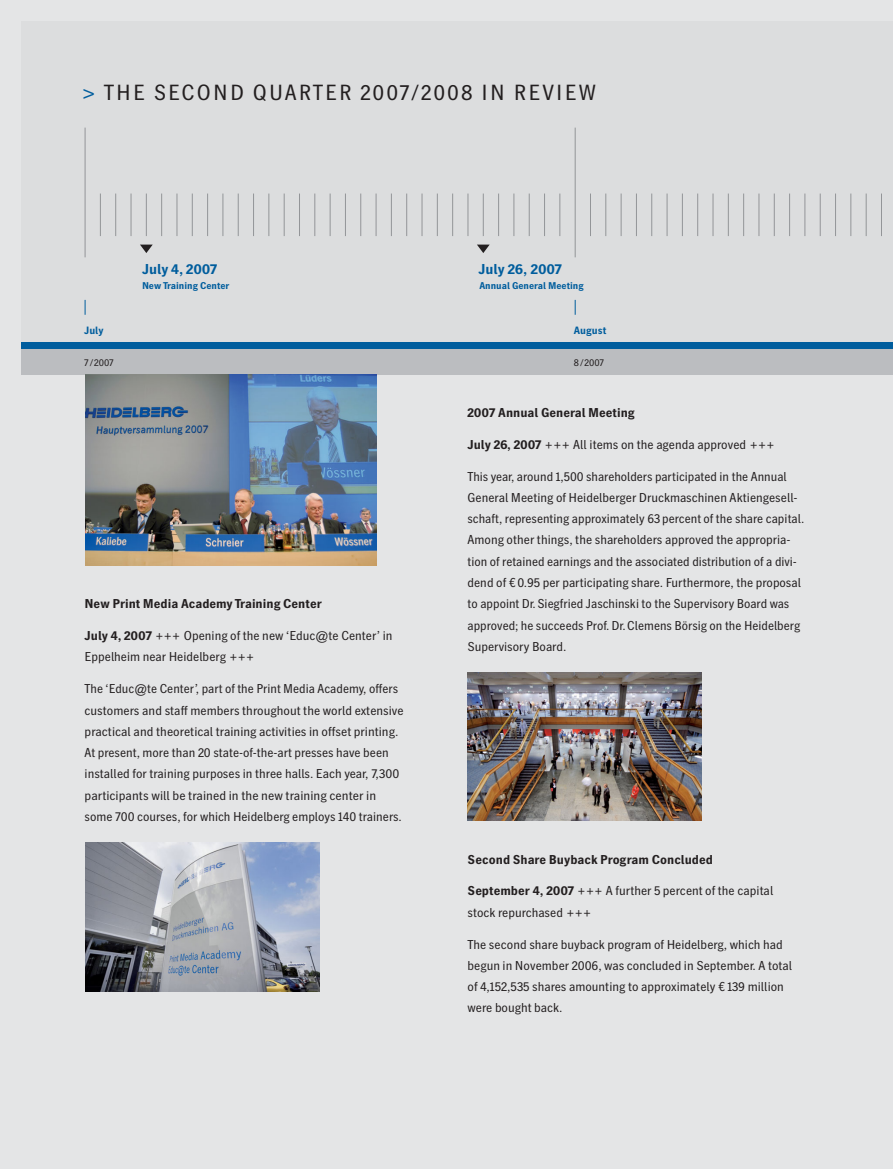
<style>
.page{position:relative;width:893px;height:1169px;background:#fff}
.page>*{position:absolute;margin:0;border:0;box-sizing:border-box;transform-origin:0 0}
.t1{font:21.75px "HD Gothic Prop NM";letter-spacing:.1em;color:#231f20}
.t2{font:700 14.25px "HD Gothic Prop NM";letter-spacing:-.005em;color:#005d9d}
.t3{font:12.75px/21.3px "HD Gothic Prop NM";color:#231f20}
.t4{font:700 12.75px "HD Gothic Prop NM";color:#231f20}
.t5{font:700 10.5px "HD Gothic Prop NM";color:#005d9d}
.t6{font:700 9.75px "HD Gothic Prop NM";color:#005d9d}
.t7{font:9.75px "HD Gothic Prop NM";letter-spacing:-.005em;color:#231f20}
.s1{color:#005d9d}
.s2{font-weight:700}
</style>
<div class="page">
<div style="left:0;top:0;width:892px;height:1168px;background:#e4e5e6"></div>
<div style="left:21px;top:21px;width:871px;height:321px;background:#dcddde"></div>
<div style="left:21px;top:349px;width:871px;height:25px;background:#bbbdc0"></div>
<svg style="left:85px;top:300px;width:1px;height:15px"></svg>
<svg style="left:574px;top:300px;width:1px;height:15px"></svg>
<div style="left:21px;top:342px;width:871px;height:7px;background:#005d9d"></div>
<hr style="left:85px;top:128px;width:1px;height:129px;background:#939598">
<hr style="left:100px;top:193px;width:1px;height:43px;background:#939598">
<hr style="left:115px;top:193px;width:1px;height:43px;background:#939598">
<hr style="left:131px;top:193px;width:1px;height:43px;background:#939598">
<hr style="left:146px;top:193px;width:1px;height:43px;background:#939598">
<hr style="left:161px;top:193px;width:1px;height:43px;background:#939598">
<hr style="left:176px;top:193px;width:1px;height:43px;background:#939598">
<hr style="left:192px;top:193px;width:1px;height:43px;background:#939598">
<hr style="left:207px;top:193px;width:1px;height:43px;background:#939598">
<hr style="left:222px;top:193px;width:1px;height:43px;background:#939598">
<hr style="left:238px;top:193px;width:1px;height:43px;background:#939598">
<hr style="left:253px;top:193px;width:1px;height:43px;background:#939598">
<hr style="left:268px;top:193px;width:1px;height:43px;background:#939598">
<hr style="left:284px;top:193px;width:1px;height:43px;background:#939598">
<hr style="left:299px;top:193px;width:1px;height:43px;background:#939598">
<hr style="left:314px;top:193px;width:1px;height:43px;background:#939598">
<hr style="left:330px;top:193px;width:1px;height:43px;background:#939598">
<hr style="left:345px;top:193px;width:1px;height:43px;background:#939598">
<hr style="left:360px;top:193px;width:1px;height:43px;background:#939598">
<hr style="left:375px;top:193px;width:1px;height:43px;background:#939598">
<hr style="left:391px;top:193px;width:1px;height:43px;background:#939598">
<hr style="left:406px;top:193px;width:1px;height:43px;background:#939598">
<hr style="left:421px;top:193px;width:1px;height:43px;background:#939598">
<hr style="left:437px;top:193px;width:1px;height:43px;background:#939598">
<hr style="left:452px;top:193px;width:1px;height:43px;background:#939598">
<hr style="left:467px;top:193px;width:1px;height:43px;background:#939598">
<hr style="left:483px;top:193px;width:1px;height:43px;background:#939598">
<hr style="left:498px;top:193px;width:1px;height:43px;background:#939598">
<hr style="left:513px;top:193px;width:1px;height:43px;background:#939598">
<hr style="left:529px;top:193px;width:1px;height:43px;background:#939598">
<hr style="left:544px;top:193px;width:1px;height:43px;background:#939598">
<hr style="left:559px;top:193px;width:1px;height:43px;background:#939598">
<hr style="left:590px;top:193px;width:1px;height:43px;background:#939598">
<hr style="left:605px;top:193px;width:1px;height:43px;background:#939598">
<hr style="left:620px;top:193px;width:1px;height:43px;background:#939598">
<hr style="left:636px;top:193px;width:1px;height:43px;background:#939598">
<hr style="left:651px;top:193px;width:1px;height:43px;background:#939598">
<hr style="left:666px;top:193px;width:1px;height:43px;background:#939598">
<hr style="left:682px;top:193px;width:1px;height:43px;background:#939598">
<hr style="left:697px;top:193px;width:1px;height:43px;background:#939598">
<hr style="left:712px;top:193px;width:1px;height:43px;background:#939598">
<hr style="left:728px;top:193px;width:1px;height:43px;background:#939598">
<hr style="left:743px;top:193px;width:1px;height:43px;background:#939598">
<hr style="left:758px;top:193px;width:1px;height:43px;background:#939598">
<hr style="left:773px;top:193px;width:1px;height:43px;background:#939598">
<hr style="left:789px;top:193px;width:1px;height:43px;background:#939598">
<hr style="left:804px;top:193px;width:1px;height:43px;background:#939598">
<hr style="left:819px;top:193px;width:1px;height:43px;background:#939598">
<hr style="left:835px;top:193px;width:1px;height:43px;background:#939598">
<hr style="left:850px;top:193px;width:1px;height:43px;background:#939598">
<hr style="left:865px;top:193px;width:1px;height:43px;background:#939598">
<hr style="left:881px;top:193px;width:1px;height:43px;background:#939598">
<hr style="left:574px;top:128px;width:1px;height:129px;background:#939598">
<svg style="left:140px;top:244px;width:13px;height:9px"></svg>
<svg style="left:477px;top:244px;width:12px;height:9px"></svg>
<img style="left:468px;top:672px;width:234px;height:149px">
<img style="left:85px;top:374px;width:291px;height:192px">
<img style="left:85px;top:842px;width:234px;height:149px">
<h1 class="t1" style="left:82px;top:84px;width:515px"><span class="s1">&gt;</span> THE SECOND QUARTER 2007/2008 IN REVIEW</h1>
<p class="t5" style="left:84px;top:326px;width:21px">July</p>
<p class="t7" style="left:84px;top:359px;width:31px">7/2007</p>
<p class="t2" style="left:142px;top:264px;width:77px">July 4, 2007</p>
<p class="t6" style="left:142px;top:282px;width:89px">New Training Center</p>
<p class="t4" style="left:85px;top:599px;width:238px">New Print Media Academy Training Center</p>
<p class="t3" style="left:85px;top:626px;width:309px"><span class="s2">July 4, 2007</span> +++ Opening of the new ‘Educ@te Center’ in<br>Eppelheim near Heidelberg +++</p>
<p class="t3" style="left:85px;top:679px;width:320px">The ‘Educ@te Center’, part of the Print Media Academy, offers customers and staff members throughout the world extensive practical and theoretical training activities in offset printing.<br>At present, more than 20 state-of-the-art presses have been installed for training purposes in three halls. Each year, 7,300 participants will be trained in the new training center in some 700 courses, for which Heidelberg employs 140 trainers.</p>
<p class="t2" style="left:478px;top:264px;width:85px">July 26, 2007</p>
<p class="t6" style="left:479px;top:282px;width:106px">Annual General Meeting</p>
<p class="t5" style="left:574px;top:326px;width:34px">August</p>
<p class="t7" style="left:574px;top:359px;width:32px">8/2007</p>
<p class="t4" style="left:467px;top:408px;width:169px">2007 Annual General Meeting</p>
<p class="t3" style="left:467px;top:435px;width:308px"><span class="s2">July 26, 2007</span> +++ All items on the agenda approved +++</p>
<p class="t3" style="left:467px;top:467px;width:338px">This year, around 1,500 shareholders participated in the Annual General Meeting of Heidelberger Druckmaschinen Aktiengesell&shy;schaft, representing approximately 63 percent of the share capital.<br>Among other things, the shareholders approved the appropria&shy;tion of retained earnings and the associated distribution of a divi&shy;dend of € 0.95 per participating share. Furthermore, the proposal to appoint Dr. Siegfried Jaschinski to the Supervisory Board was approved; he succeeds Prof. Dr. Clemens Börsig on the Heidelberg Supervisory Board.</p>
<p class="t4" style="left:467px;top:854px;width:247px">Second Share Buyback Program Concluded</p>
<p class="t3" style="left:467px;top:881px;width:307px"><span class="s2">September 4, 2007</span> +++ A further 5 percent of the capital stock repurchased +++</p>
<p class="t3" style="left:467px;top:934px;width:326px">The second share buyback program of Heidelberg, which had begun in November 2006, was concluded in September. A total of 4,152,535 shares amounting to approximately € 139 million were bought back.</p>
</div>
